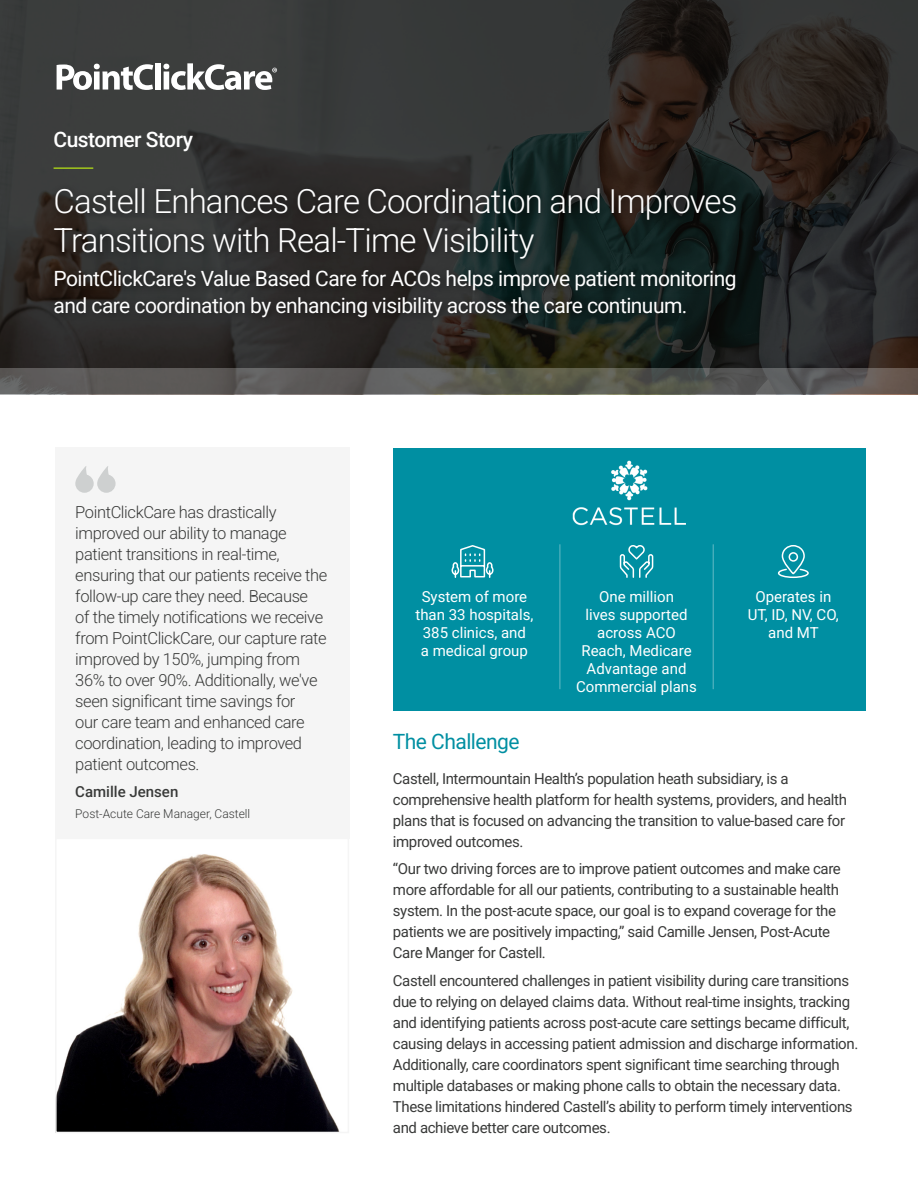
<style>
.page{position:relative;width:918px;height:1188px;background:#fff}
.page>*{position:absolute;margin:0;border:0;box-sizing:border-box;transform-origin:0 0}
.t1{font:300 33px/39px "Roboto";letter-spacing:-.025em;color:#fefefe}
.t2{font:21px/27px "Roboto";letter-spacing:-.025em;color:#fefefe}
.t3{font:500 21px "Roboto";letter-spacing:-.025em;color:#fff}
.t4{font:21px "Roboto";letter-spacing:-.025em;color:#008fa2}
.t5{font:300 16.5px/21px "Roboto";letter-spacing:-.025em;color:#393a39}
.t6{font:15px/21px "Roboto";letter-spacing:-.025em;color:#393a39}
.t7{font:15px/18px "Roboto";color:#fff;text-align:center}
.t8{font:500 15px "Roboto";color:#393a39}
.t9{font:300 12px "Roboto";color:#393a39}
</style>
<div class="page">
<div style="left:393px;top:448px;width:472px;height:263px;background:#008fa2"></div>
<svg style="left:451px;top:545px;width:43px;height:33px"></svg>
<div style="left:55px;top:447px;width:294px;height:391px;background:#f5f5f5"></div>
<img style="left:58px;top:854px;width:281px;height:276px">
<div style="left:55px;top:838px;width:294px;height:295px;border:2px solid #f5f5f5"></div>
<svg style="left:0;top:0;width:918px;height:368px"></svg>
<div style="left:48px;top:182px;width:696px;height:144px;background:#000;opacity:.5"></div>
<hr style="left:54px;top:167px;width:39px;height:2px;background:#a2c71c">
<svg style="left:0;top:368px;width:918px;height:27px"></svg>
<svg style="left:75px;top:466px;width:41px;height:27px"></svg>
<hr style="left:713px;top:544px;width:1px;height:145px;background:#fff">
<hr style="left:560px;top:544px;width:1px;height:145px;background:#fff">
<img style="left:572px;top:460px;width:114px;height:66px">
<svg style="left:777px;top:545px;width:32px;height:34px"></svg>
<svg style="left:57px;top:64px;width:96px;height:26px"></svg>
<div style="left:155px;top:63px;width:6px;height:27px;background:#fff"></div>
<svg style="left:163px;top:63px;width:114px;height:27px"></svg>
<svg style="left:619px;top:545px;width:35px;height:33px"></svg>
<h2 class="t3" style="left:54px;top:125px;width:141px">Customer Story</h2>
<h1 class="t1" style="left:54px;top:181px;width:685px">Castell Enhances Care Coordination and Improves<br>Transitions with Real-Time Visibility</h1>
<h2 class="t2" style="left:54px;top:264px;width:685px">PointClickCare's Value Based Care for ACOs helps improve patient monitoring and care coordination by enhancing visibility across the care continuum.</h2>
<p class="t5" style="left:75px;top:501px;width:254px">PointClickCare has drastically improved our ability to manage patient transitions in real-time, ensuring that our patients receive the follow-up care they need. Because<br>of the timely notifications we receive from PointClickCare, our capture rate improved by 150%, jumping from 36% to over 90%. Additionally, we've seen significant time savings for<br>our care team and enhanced care coordination, leading to improved patient outcomes.</p>
<p class="t8" style="left:75px;top:782px;width:105px">Camille Jensen</p>
<p class="t9" style="left:75px;top:806px;width:177px">Post-Acute Care Manager, Castell</p>
<p class="t7" style="left:415px;top:587px;width:119px">System of more than 33 hospitals,<br>385 clinics, and<br>a medical group</p>
<p class="t7" style="left:576px;top:587px;width:122px">One million<br>lives supported across ACO<br>Reach, Medicare<br>Advantage and<br>Commercial plans</p>
<p class="t7" style="left:748px;top:587px;width:93px">Operates in<br>UT, ID, NV, CO, and MT</p>
<h2 class="t4" style="left:393px;top:727px;width:128px">The Challenge</h2>
<p class="t6" style="left:393px;top:767px;width:456px">Castell, Intermountain Health’s population heath subsidiary, is a comprehensive health platform for health systems, providers, and health plans that is focused on advancing the transition to value-based care for improved outcomes.</p>
<p class="t6" style="left:393px;top:858px;width:449px">“Our two driving forces are to improve patient outcomes and make care more affordable for all our patients, contributing to a sustainable health system. In the post-acute space, our goal is to expand coverage for the patients we are positively impacting,” said Camille Jensen, Post-Acute Care Manger for Castell.</p>
<p class="t6" style="left:393px;top:970px;width:467px">Castell encountered challenges in patient visibility during care transitions due to relying on delayed claims data. Without real-time insights, tracking and identifying patients across post-acute care settings became difficult, causing delays in accessing patient admission and discharge information.<br>Additionally, care coordinators spent significant time searching through multiple databases or making phone calls to obtain the necessary data.<br>These limitations hindered Castell’s ability to perform timely interventions and achieve better care outcomes.</p>
</div>
